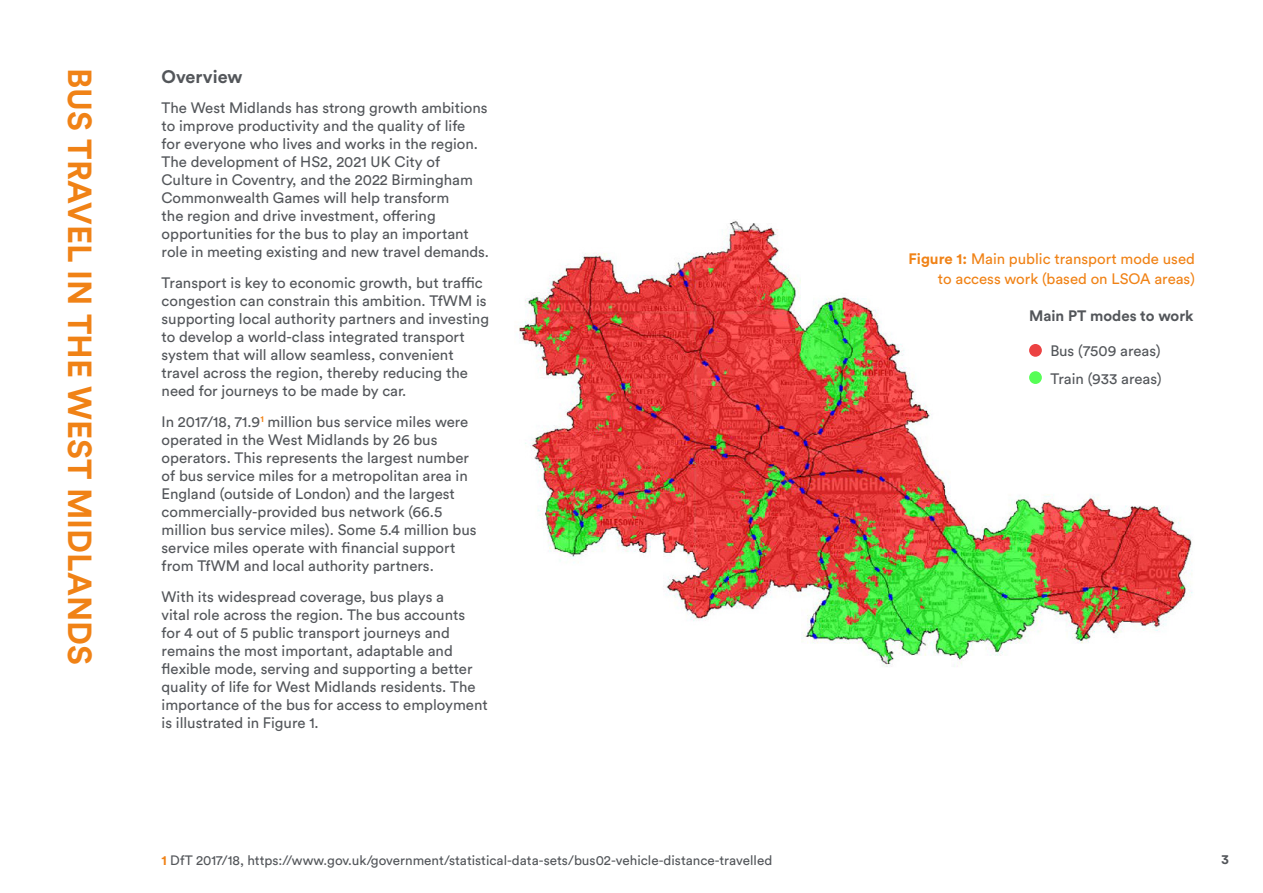
<style>
.page{position:relative;width:1263px;height:893px;background:#fff}
.page>*{position:absolute;margin:0;border:0;box-sizing:border-box;transform-origin:0 0}
.t1{font:700 33px "Circular Std";color:#f08216}
.t2{font:700 18px "Circular Std";color:#53565a}
.t3{font:15px/18px "Circular Std";color:#53565a}
.t4{font:15px/19.5px "Circular Std";color:#f08216;text-align:right}
.t5{font:700 15px "Circular Std";color:#53565a}
.t6{font:13.5px "Circular Std";color:#53565a}
.t7{font:700 13.5px "Circular Std";color:#53565a}
.s1{font-weight:700;color:#f08216}
.s2{font-weight:700}
</style>
<div class="page">
<img style="left:519px;top:220px;width:674px;height:447px">
<div style="left:1029px;top:344px;width:13px;height:13px;background:#ec4242;border-radius:50%"></div>
<div style="left:1029px;top:371px;width:13px;height:13px;background:#56fe56;border-radius:50%"></div>
<p class="t1" style="left:101px;top:68px;width:598px;rotate:90deg">BUS TRAVEL IN THE WEST MIDLANDS</p>
<p class="t2" style="left:162px;top:65px;width:82px">Overview</p>
<p class="t3" style="left:162px;top:99px;width:329px">The West Midlands has strong growth ambitions to improve productivity and the quality of life<br>for everyone who lives and works in the region.<br>The development of HS2, 2021 UK City of Culture in Coventry, and the 2022 Birmingham Commonwealth Games will help transform<br>the region and drive investment, offering opportunities for the bus to play an important role in meeting existing and new travel demands.</p>
<p class="t3" style="left:162px;top:274px;width:329px">Transport is key to economic growth, but traffic congestion can constrain this ambition. TfWM is supporting local authority partners and investing to develop a world-class integrated transport system that will allow seamless, convenient travel across the region, thereby reducing the need for journeys to be made by car.</p>
<p class="t3" style="left:162px;top:412px;width:316px">In 2017/18, 71.9<sup>1</sup> million bus service miles were operated in the West Midlands by 26 bus operators. This represents the largest number of bus service miles for a metropolitan area in England (outside of London) and the largest commercially-provided bus network (66.5 million bus service miles). Some 5.4 million bus service miles operate with financial support from TfWM and local authority partners.</p>
<p class="t3" style="left:162px;top:587px;width:328px">With its widespread coverage, bus plays a<br>vital role across the region. The bus accounts for 4 out of 5 public transport journeys and remains the most important, adaptable and flexible mode, serving and supporting a better quality of life for West Midlands residents. The importance of the bus for access to employment is illustrated in Figure 1.</p>
<p class="t6" style="left:162px;top:852px;width:612px"><span class="s1">1</span> DfT 2017/18, https://www.gov.uk/government/statistical-data-sets/bus02-vehicle-distance-travelled</p>
<p class="t4" style="left:908px;top:249px;width:288px"><span class="s2">Figure 1:</span> Main public transport mode used to access work (based on LSOA areas)</p>
<p class="t5" style="left:1029px;top:306px;width:166px">Main PT modes to work</p>
<p class="t3" style="left:1050px;top:337px;width:113px;line-height:27.2px">Bus (7509 areas)<br>Train (933 areas)</p>
<p class="t7" style="left:1221px;top:851px;width:9px">3</p>
</div>
